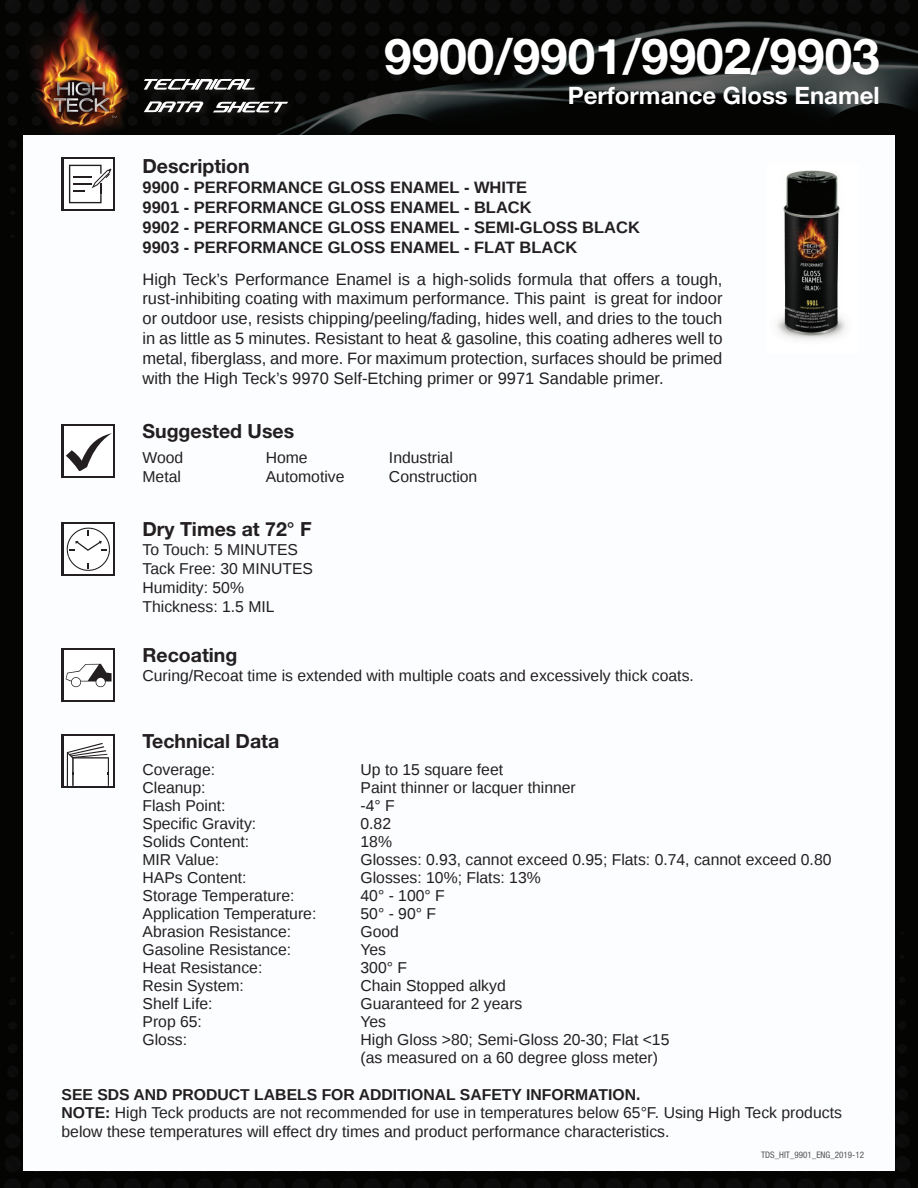
<style>
.page{position:relative;width:918px;height:1188px;background:#fff}
.page>*{position:absolute;margin:0;border:0;box-sizing:border-box;transform-origin:0 0}
.t1{font:700 49.5px "Helvetica Neue LT Std";color:#fff}
.t2{font:700 24px "Helvetica Neue LT Std";color:#fff}
.t3{font:700 19.5px "Helvetica Neue LT Std";color:#231f20}
.t4{font:16.5px/19.8px "Liberation Sans";color:#231f20;text-align:justify}
.t5{font:700 16.5px/19.8px "Liberation Sans";color:#231f20}
.t6{font:15.75px/18px "Liberation Sans";color:#231f20}
.t7{font:condensed 9px "Helvetica Neue LT Std";color:#545554}
.s1{font-weight:700}
</style>
<div class="page">
<img style="left:0;top:0;width:918px;height:1188px">
<div style="left:23px;top:135px;width:872px;height:1036px;background:#fbfdfe"></div>
<svg style="left:62px;top:424px;width:53px;height:54px"></svg>
<div style="left:64px;top:427px;width:49px;height:49px;background:#fff"></div>
<svg style="left:66px;top:433px;width:46px;height:38px"></svg>
<div style="left:62px;top:157px;width:54px;height:54px;background:linear-gradient(to right,#231f20,#231f20)"></div>
<svg style="left:64px;top:159px;width:49px;height:49px"></svg>
<svg style="left:69px;top:165px;width:42px;height:38px"></svg>
<div style="left:62px;top:522px;width:54px;height:54px;background:#231f20"></div>
<div style="left:64px;top:524px;width:49px;height:50px;background:#fff"></div>
<svg style="left:67px;top:528px;width:43px;height:43px"></svg>
<div style="left:62px;top:648px;width:54px;height:54px;background:linear-gradient(to right,#231f20,#231f20)"></div>
<div style="left:64px;top:650px;width:49px;height:49px;background:#fff"></div>
<svg style="left:66px;top:664px;width:46px;height:23px"></svg>
<div style="left:62px;top:734px;width:54px;height:54px;background:#231f20"></div>
<div style="left:64px;top:736px;width:49px;height:49px;background:#fff"></div>
<svg style="left:67px;top:743px;width:42px;height:43px"></svg>
<img style="left:777px;top:170px;width:69px;height:170px">
<div style="left:141px;top:75px;width:123px;height:24px;background:#0b0b0a"></div>
<svg style="left:144px;top:79px;width:111px;height:11px"></svg>
<div style="left:141px;top:98px;width:71px;height:24px;background:#0a0a09"></div>
<svg style="left:144px;top:101px;width:59px;height:11px"></svg>
<svg style="left:212px;top:98px;width:85px;height:24px"></svg>
<svg style="left:213px;top:102px;width:75px;height:10px"></svg>
<h1 class="t1" style="left:384px;top:26px;width:497px">9900/9901/9902/9903</h1>
<h2 class="t2" style="left:568px;top:81px;width:313px">Performance Gloss Enamel</h2>
<p class="t3" style="left:142px;top:154px;width:109px">Description</p>
<p class="t5" style="left:142px;top:177px;width:499px">9900 - PERFORMANCE GLOSS ENAMEL - WHITE<br>9901 - PERFORMANCE GLOSS ENAMEL - BLACK<br>9902 - PERFORMANCE GLOSS ENAMEL - SEMI-GLOSS BLACK 9903 - PERFORMANCE GLOSS ENAMEL - FLAT BLACK</p>
<p class="t4" style="left:142px;top:270px;width:582px">High Teck’s Performance Enamel is a high-solids formula that offers a tough, rust-inhibiting coating with maximum performance. This paint is great for indoor or outdoor use, resists chipping/peeling/fading, hides well, and dries to the touch in as little as 5 minutes. Resistant to heat &amp; gasoline, this coating adheres well to metal, fiberglass, and more. For maximum protection, surfaces should be primed with the High Teck’s 9970 Self-Etching primer or 9971 Sandable primer.</p>
<p class="t3" style="left:142px;top:419px;width:153px">Suggested Uses</p>
<p class="t6" style="left:143px;top:448px;width:42px;line-height:18.9px">Wood<br>Metal</p>
<p class="t6" style="left:266px;top:448px;width:80px;line-height:18.9px">Home<br>Automotive</p>
<p class="t6" style="left:389px;top:448px;width:90px;line-height:18.9px">Industrial<br>Construction</p>
<p class="t3" style="left:142px;top:517px;width:171px">Dry Times at 72° F</p>
<p class="t6" style="left:142px;top:541px;width:172px;line-height:18.9px">To Touch: 5 MINUTES<br>Tack Free: 30 MINUTES<br>Humidity: 50%<br>Thickness: 1.5 MIL</p>
<p class="t3" style="left:142px;top:643px;width:96px">Recoating</p>
<p class="t6" style="left:142px;top:667px;width:553px">Curing/Recoat time is extended with multiple coats and excessively thick coats.</p>
<p class="t3" style="left:142px;top:729px;width:138px">Technical Data</p>
<p class="t6" style="left:142px;top:761px;width:175px">Coverage:<br>Cleanup:<br>Flash Point:<br>Specific Gravity:<br>Solids Content:<br>MIR Value:<br>HAPs Content:<br>Storage Temperature:<br>Application Temperature:<br>Abrasion Resistance:<br>Gasoline Resistance:<br>Heat Resistance:<br>Resin System:<br>Shelf Life:<br>Prop 65:<br>Gloss:</p>
<p class="t6" style="left:361px;top:761px;width:473px">Up to 15 square feet<br>Paint thinner or lacquer thinner<br>-4° F<br>0.82<br>18%<br>Glosses: 0.93, cannot exceed 0.95; Flats: 0.74, cannot exceed 0.80<br>Glosses: 10%; Flats: 13%<br>40° - 100° F<br>50° - 90° F<br>Good<br>Yes<br>300° F<br>Chain Stopped alkyd<br>Guaranteed for 2 years<br>Yes<br>High Gloss &gt;80; Semi-Gloss 20-30; Flat &lt;15<br>(as measured on a 60 degree gloss meter)</p>
<p class="t6" style="left:62px;top:1085px;width:782px;line-height:18.9px"><span class="s1">SEE SDS AND PRODUCT LABELS FOR ADDITIONAL SAFETY INFORMATION.<br>NOTE:</span> High Teck products are not recommended for use in temperatures below 65°F. Using High Teck products below these temperatures will effect dry times and product performance characteristics.</p>
<p class="t7" style="left:761px;top:1149px;width:104px">TDS_HIT_9901_ENG_2019-12</p>
</div>
